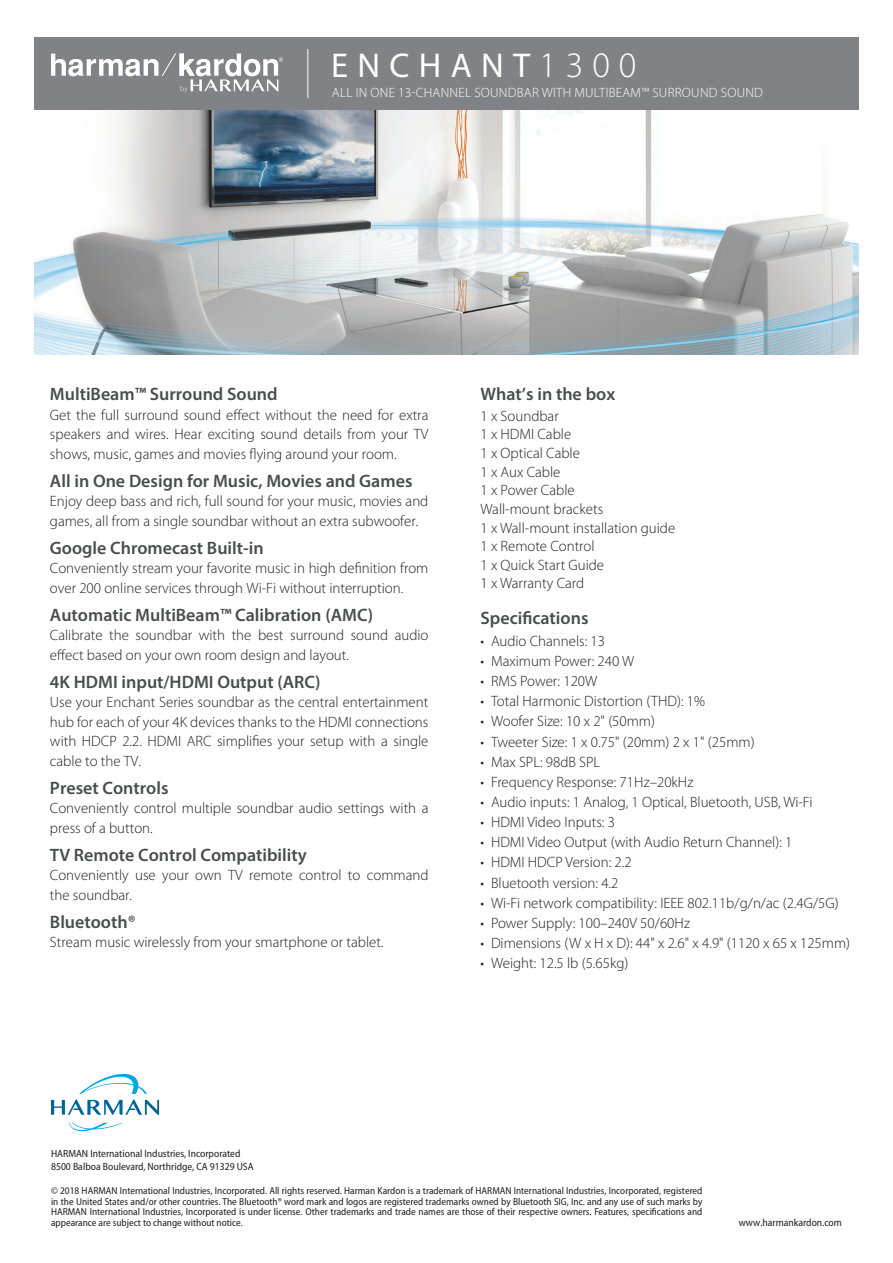
<style>
.page{position:relative;width:893px;height:1263px;background:#fff}
.page>*{position:absolute;margin:0;border:0;box-sizing:border-box;transform-origin:0 0}
.t1{font:34.5px "Myriad Pro";letter-spacing:.27em;color:#fff}
.t2{font:600 18px "Myriad Pro";color:#4b4c4d}
.t3{font:300 15px/19.5px "Myriad Pro";color:#231f20}
.t4{font:300 13.5px "Myriad Pro";letter-spacing:.02em;color:#fff}
.t5{font:semi-condensed 10.5px "Myriad Pro";color:#231f20}
.t6{font:semi-condensed 10.2px/10.5px "Myriad Pro";color:#231f20;text-align:justify}
.s1{font-weight:300;font-size:36px}
</style>
<div class="page">
<img style="left:34px;top:109px;width:825px;height:245px">
<div style="left:34px;top:37px;width:825px;height:72px;background:#808285"></div>
<hr style="left:307px;top:49px;width:1px;height:49px;background:#fff">
<svg style="left:51px;top:53px;width:232px;height:40px"></svg>
<svg style="left:69px;top:1123px;width:53px;height:8px"></svg>
<svg style="left:51px;top:1073px;width:108px;height:42px"></svg>
<p class="t1" style="left:331px;top:44px;width:307px">ENCHANT<span class="s1">1300</span></p>
<p class="t4" style="left:332px;top:85px;width:433px">ALL IN ONE 13-CHANNEL SOUNDBAR WITH MULTIBEAM™ SURROUND SOUND</p>
<p class="t2" style="left:50px;top:382px;width:229px">MultiBeam™ Surround Sound</p>
<p class="t3" style="left:50px;top:405px;width:380px;text-align:justify">Get the full surround sound effect without the need for extra speakers and wires. Hear exciting sound details from your TV shows, music, games and movies flying around your room.</p>
<p class="t2" style="left:50px;top:469px;width:364px">All in One Design for Music, Movies and Games</p>
<p class="t3" style="left:50px;top:491px;width:380px">Enjoy deep bass and rich, full sound for your music, movies and games, all from a single soundbar without an extra subwoofer.</p>
<p class="t2" style="left:50px;top:536px;width:215px">Google Chromecast Built-in</p>
<p class="t3" style="left:50px;top:559px;width:380px">Conveniently stream your favorite music in high definition from over 200 online services through Wi-Fi without interruption.</p>
<p class="t2" style="left:50px;top:603px;width:325px">Automatic MultiBeam™ Calibration (AMC)</p>
<p class="t3" style="left:50px;top:626px;width:380px">Calibrate the soundbar with the best surround sound audio effect based on your own room design and layout.</p>
<p class="t2" style="left:50px;top:670px;width:272px">4K HDMI input/HDMI Output (ARC)</p>
<p class="t3" style="left:50px;top:693px;width:380px;text-align:justify">Use your Enchant Series soundbar as the central entertainment hub for each of your 4K devices thanks to the HDMI connections with HDCP 2.2. HDMI ARC simplifies your setup with a single cable to the TV.</p>
<p class="t2" style="left:50px;top:776px;width:120px">Preset Controls</p>
<p class="t3" style="left:50px;top:799px;width:380px">Conveniently control multiple soundbar audio settings with a press of a button.</p>
<p class="t2" style="left:50px;top:843px;width:258px">TV Remote Control Compatibility</p>
<p class="t3" style="left:50px;top:866px;width:380px">Conveniently use your own TV remote control to command the soundbar.</p>
<p class="t2" style="left:50px;top:910px;width:87px">Bluetooth®</p>
<p class="t3" style="left:50px;top:933px;width:335px">Stream music wirelessly from your smartphone or tablet.</p>
<p class="t2" style="left:480px;top:382px;width:136px">What’s in the box</p>
<p class="t3" style="left:480px;top:406px;width:80px">1 x Soundbar</p>
<p class="t3" style="left:480px;top:425px;width:92px">1 x HDMI Cable</p>
<p class="t3" style="left:480px;top:443px;width:101px">1 x Optical Cable</p>
<p class="t3" style="left:480px;top:462px;width:81px">1 x Aux Cable</p>
<p class="t3" style="left:480px;top:481px;width:96px">1 x Power Cable</p>
<p class="t3" style="left:480px;top:499px;width:124px">Wall-mount brackets</p>
<p class="t3" style="left:480px;top:518px;width:196px">1 x Wall-mount installation guide</p>
<p class="t3" style="left:480px;top:537px;width:116px">1 x Remote Control</p>
<p class="t3" style="left:480px;top:555px;width:125px">1 x Quick Start Guide</p>
<p class="t3" style="left:480px;top:574px;width:105px">1 x Warranty Card</p>
<p class="t2" style="left:480px;top:606px;width:110px">Specifications</p>
<p class="t3" style="left:480px;top:631px;width:126px">• Audio Channels: 13</p>
<p class="t3" style="left:480px;top:652px;width:155px">• Maximum Power: 240 W</p>
<p class="t3" style="left:480px;top:672px;width:118px">• RMS Power: 120W</p>
<p class="t3" style="left:480px;top:692px;width:226px">• Total Harmonic Distortion (THD): 1%</p>
<p class="t3" style="left:480px;top:712px;width:176px">• Woofer Size: 10 x 2" (50mm)</p>
<p class="t3" style="left:480px;top:732px;width:276px">• Tweeter Size: 1 x 0.75" (20mm) 2 x 1" (25mm)</p>
<p class="t3" style="left:480px;top:752px;width:121px">• Max SPL: 98dB SPL</p>
<p class="t3" style="left:480px;top:772px;width:214px">• Frequency Response: 71Hz–20kHz</p>
<p class="t3" style="left:480px;top:792px;width:333px">• Audio inputs: 1 Analog, 1 Optical, Bluetooth, USB, Wi-Fi</p>
<p class="t3" style="left:480px;top:813px;width:136px">• HDMI Video Inputs: 3</p>
<p class="t3" style="left:480px;top:833px;width:313px">• HDMI Video Output (with Audio Return Channel): 1</p>
<p class="t3" style="left:480px;top:853px;width:153px">• HDMI HDCP Version: 2.2</p>
<p class="t3" style="left:480px;top:873px;width:139px">• Bluetooth version: 4.2</p>
<p class="t3" style="left:480px;top:893px;width:360px">• Wi-Fi network compatibility: IEEE 802.11b/g/n/ac (2.4G/5G)</p>
<p class="t3" style="left:480px;top:913px;width:211px">• Power Supply: 100–240V 50/60Hz</p>
<p class="t3" style="left:480px;top:933px;width:371px">• Dimensions (W x H x D): 44" x 2.6" x 4.9" (1120 x 65 x 125mm)</p>
<p class="t3" style="left:480px;top:953px;width:149px">• Weight: 12.5 lb (5.65kg)</p>
<p class="t5" style="left:51px;top:1148px;width:191px">HARMAN International Industries, Incorporated</p>
<p class="t5" style="left:51px;top:1161px;width:204px">8500 Balboa Boulevard, Northridge, CA 91329 USA</p>
<p class="t6" style="left:51px;top:1186px;width:653px">© 2018 HARMAN International Industries, Incorporated. All rights reserved. Harman Kardon is a trademark of HARMAN International Industries, Incorporated, registered in the United States and/or other countries. The Bluetooth® word mark and logos are registered trademarks owned by Bluetooth SIG, Inc. and any use of such marks by HARMAN International Industries, Incorporated is under license. Other trademarks and trade names are those of their respective owners. Features, specifications and appearance are subject to change without notice.</p>
<p class="t5" style="left:739px;top:1216px;width:105px">www.harmankardon.com</p>
</div>
